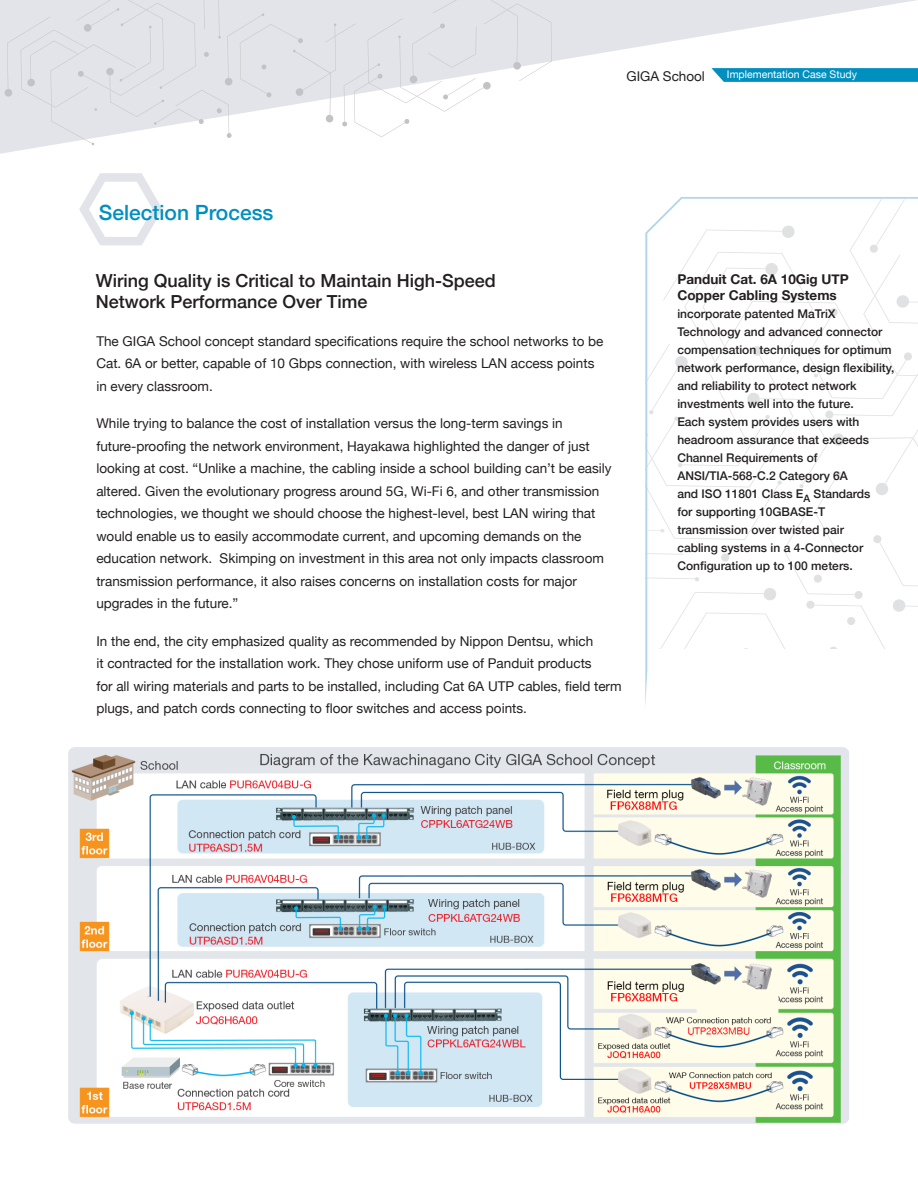
<style>
.page{position:relative;width:918px;height:1188px;background:#fff}
.page>*{position:absolute;margin:0;border:0;box-sizing:border-box;transform-origin:0 0}
.t1{font:500 21px "Helvetica Neue";color:#0090c0}
.t2{font:500 18px/21.6px "Helvetica Neue";color:#231f20}
.t3{font:13.5px/22.5px "Helvetica Neue";color:#231f20}
.t4{font:700 13.5px/16.5px "Helvetica Neue";color:#231f20}
.t5{font:500 12px/18px "Helvetica Neue";color:#231f20}
.t6{font:10.5px "Helvetica Neue";color:#fff}
</style>
<div class="page">
<svg style="left:0;top:0;width:916px;height:154px"></svg>
<svg style="left:4px;top:0;width:548px;height:145px"></svg>
<svg style="left:711px;top:68px;width:207px;height:14px;background:#0b95c2"></svg>
<svg style="left:79px;top:173px;width:83px;height:72px"></svg>
<svg style="left:645px;top:197px;width:273px;height:508px"></svg>
<img style="left:68px;top:747px;width:781px;height:377px">
<h1 class="t1" style="left:99px;top:196px;width:176px">Selection Process</h1>
<p class="t3" style="left:626px;top:66px;width:80px">GIGA School</p>
<p class="t6" style="left:727px;top:67px;width:132px">Implementation Case Study</p>
<h2 class="t2" style="left:96px;top:268px;width:402px">Wiring Quality is Critical to Maintain High-Speed<br>Network Performance Over Time</h2>
<p class="t3" style="left:96px;top:331px;width:509px">The GIGA School concept standard specifications require the school networks to be<br>Cat. 6A or better, capable of 10 Gbps connection, with wireless LAN access points in every classroom.</p>
<p class="t3" style="left:96px;top:413px;width:517px">While trying to balance the cost of installation versus the long-term savings in future-proofing the network environment, Hayakawa highlighted the danger of just looking at cost. “Unlike a machine, the cabling inside a school building can’t be easily altered. Given the evolutionary progress around 5G, Wi-Fi 6, and other transmission technologies, we thought we should choose the highest-level, best LAN wiring that would enable us to easily accommodate current, and upcoming demands on the education network. Skimping on investment in this area not only impacts classroom transmission performance, it also raises concerns on installation costs for major upgrades in the future.”</p>
<p class="t3" style="left:96px;top:631px;width:527px">In the end, the city emphasized quality as recommended by Nippon Dentsu, which<br>it contracted for the installation work. They chose uniform use of Panduit products<br>for all wiring materials and parts to be installed, including Cat 6A UTP cables, field term plugs, and patch cords connecting to floor switches and access points.</p>
<p class="t4" style="left:677px;top:271px;width:173px">Panduit Cat. 6A 10Gig UTP<br>Copper Cabling Systems</p>
<p class="t5" style="left:677px;top:304px;width:218px">incorporate patented MaTriX<br>Technology and advanced connector compensation techniques for optimum network performance, design flexibility, and reliability to protect network investments well into the future.<br>Each system provides users with headroom assurance that exceeds<br>Channel Requirements of<br>ANSI/TIA-568-C.2 Category 6A<br>and ISO 11801 Class E<sub>A</sub> Standards<br>for supporting 10GBASE-T transmission over twisted pair<br>cabling systems in a 4-Connector<br>Configuration up to 100 meters.</p>
</div>
